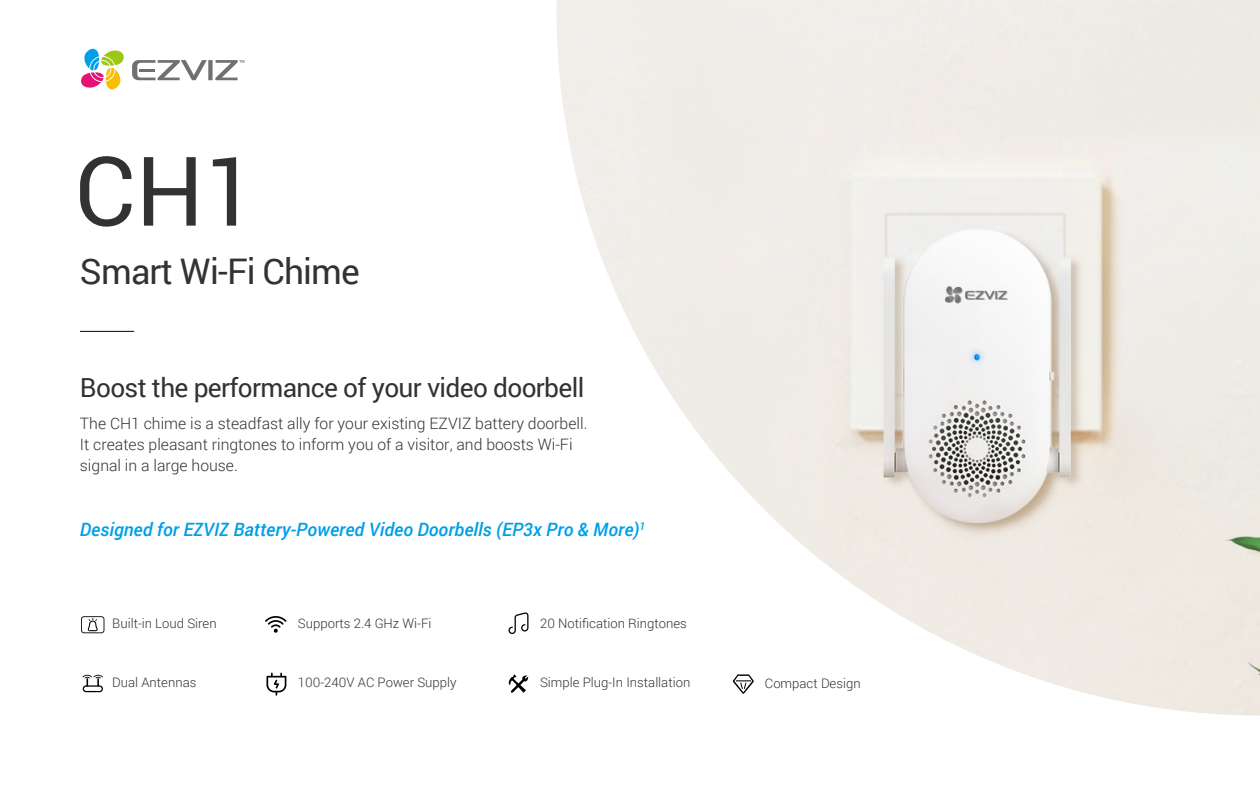
<style>
.page{position:relative;width:1260px;height:788px;background:#fff}
.page>*{position:absolute;margin:0;border:0;box-sizing:border-box;transform-origin:0 0}
.t1{font:96.25px "Roboto";color:#313333}
.t2{font:35.26px "Roboto";letter-spacing:-.025em;color:#313333}
.t3{font:26.25px "Roboto";letter-spacing:-.025em;color:#313333}
.t4{font:italic 500 18.38px "Roboto";color:#009fe8}
.t5{font:300 15.75px/21px "Roboto";color:#313333}
.t6{font:300 13.12px "Roboto";color:#333}
</style>
<div class="page">
<hr style="left:80px;top:331px;width:54px;height:1px;background:#070001">
<svg style="left:81px;top:49px;width:43px;height:40px"></svg>
<svg style="left:132px;top:60px;width:112px;height:20px"></svg>
<img style="left:557px;top:0;width:703px;height:715px">
<svg style="left:82px;top:674px;width:21px;height:18px"></svg>
<svg style="left:508px;top:674px;width:20px;height:19px"></svg>
<svg style="left:81px;top:616px;width:23px;height:17px"></svg>
<svg style="left:265px;top:616px;width:21px;height:16px"></svg>
<svg style="left:266px;top:672px;width:20px;height:23px"></svg>
<svg style="left:508px;top:612px;width:21px;height:22px"></svg>
<svg style="left:733px;top:674px;width:21px;height:19px"></svg>
<h1 class="t1" style="left:75px;top:124px;width:185px">CH1</h1>
<h2 class="t2" style="left:80px;top:247px;width:281px">Smart Wi-Fi Chime</h2>
<h3 class="t3" style="left:80px;top:368px;width:506px">Boost the performance of your video doorbell</h3>
<p class="t5" style="left:80px;top:412px;width:509px">The CH1 chime is a steadfast ally for your existing EZVIZ battery doorbell.<br>It creates pleasant ringtones to inform you of a visitor, and boosts Wi-Fi signal in a large house.</p>
<p class="t4" style="left:80px;top:516px;width:567px">Designed for EZVIZ Battery-Powered Video Doorbells (EP3x Pro &amp; More)<sup>1</sup></p>
<p class="t6" style="left:112px;top:614px;width:106px">Built-in Loud Siren</p>
<p class="t6" style="left:298px;top:614px;width:135px">Supports 2.4 GHz Wi-Fi</p>
<p class="t6" style="left:540px;top:614px;width:148px">20 Notification Ringtones</p>
<p class="t6" style="left:112px;top:673px;width:86px">Dual Antennas</p>
<p class="t6" style="left:540px;top:673px;width:152px">Simple Plug-In Installation</p>
<p class="t6" style="left:765px;top:674px;width:97px">Compact Design</p>
<p class="t6" style="left:298px;top:673px;width:160px">100-240V AC Power Supply</p>
</div>
